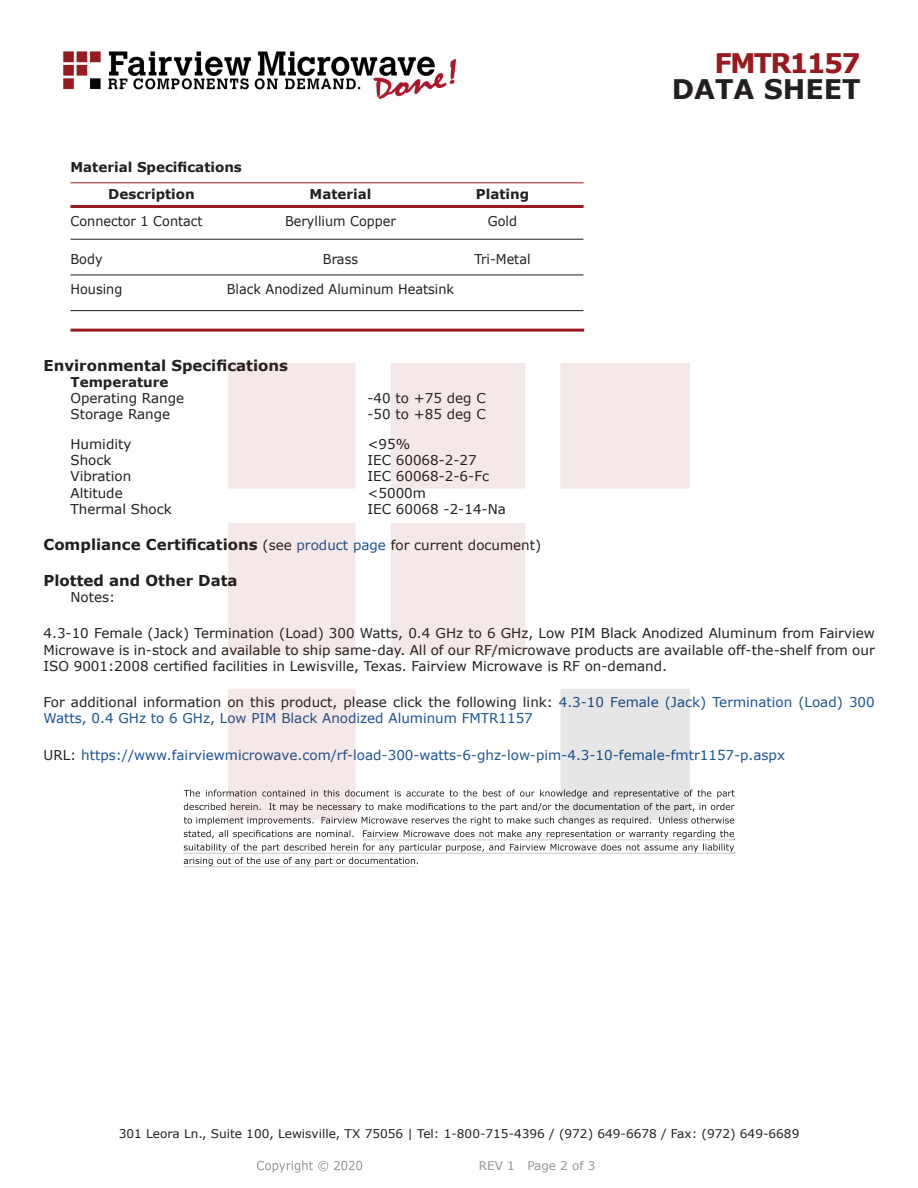
<style>
.page{position:relative;width:918px;height:1188px;background:#fff}
.page>*{position:absolute;margin:0;border:0;box-sizing:border-box;transform-origin:0 0}
.t1{font:700 27px "Verdana";color:#231f20}
.FM{font:700 27px "Verdana";letter-spacing:-.07em;color:#981a1e}
.Head1_for_Compliance{font:700 15px "Verdana";color:#231f20}
.Head1{font:700 15px "Verdana";color:#231f20}
.Web_Description_Para{font:13.5px/16.2px "Verdana";color:#231f20;text-align:justify}
.Web_Description_Para-2{font:13.5px/16.2px "Verdana";color:#1a5392}
.Specs_Para{font:13.5px "Verdana";color:#231f20}
.URL_para{font:13.5px "Verdana";color:#1a5392}
.Table_Body_Connector{font:13.5px "Verdana";color:#231f20;scale:.95 1}
.Table_Header_Connect{font:700 13.5px "Verdana";color:#231f20}
.Head2{font:700 13.5px "Verdana";color:#231f20}
.Head2_after_Head1{font:700 13.5px "Verdana";color:#231f20}
.t2{font:12px "Verdana";color:#231f20}
.REV_Info{font:12px "Verdana";color:#939598}
.s1{font-weight:400;font-size:13.5px}
.s2{font-weight:400;font-size:13.5px;color:#1a5392}
.s3{color:#231f20}
</style>
<div class="page">
<hr style="left:70px;top:182px;width:514px;height:1px;background:#981a1e">
<hr style="left:70px;top:205px;width:514px;height:3px;background:#981a1e">
<hr style="left:70px;top:239px;width:514px;height:1px;background:#231f20">
<hr style="left:70px;top:275px;width:514px;height:1px;background:#231f20">
<hr style="left:70px;top:310px;width:514px;height:1px;background:#231f20">
<hr style="left:70px;top:329px;width:514px;height:3px;background:#981a1e">
<svg style="left:184px;top:790px;width:551px;height:76px"></svg>
<hr style="left:363px;top:839px;width:372px;height:1px;background:#231f20">
<hr style="left:183px;top:853px;width:551px;height:1px;background:#231f20">
<hr style="left:184px;top:866px;width:233px;height:1px;background:#231f20">
<img style="left:257px;top:1160px;width:106px;height:13px">
<img style="left:63px;top:51px;width:393px;height:48px">
<img style="left:228px;top:364px;width:462px;height:456px">
<p class="Head2" style="left:70px;top:158px;width:173px">Material Specifications</p>
<p class="Table_Header_Connect" style="left:108px;top:185px;width:88px">Description</p>
<p class="Table_Header_Connect" style="left:310px;top:185px;width:63px">Material</p>
<p class="Table_Header_Connect" style="left:476px;top:185px;width:55px">Plating</p>
<p class="Table_Body_Connector" style="left:70px;top:212px;width:141px">Connector 1 Contact</p>
<p class="Table_Body_Connector" style="left:285px;top:212px;width:118px">Beryllium Copper</p>
<p class="Table_Body_Connector" style="left:488px;top:212px;width:32px">Gold</p>
<p class="Table_Body_Connector" style="left:70px;top:250px;width:35px">Body</p>
<p class="Table_Body_Connector" style="left:323px;top:250px;width:38px">Brass</p>
<p class="Table_Body_Connector" style="left:474px;top:250px;width:61px">Tri-Metal</p>
<p class="Table_Body_Connector" style="left:70px;top:280px;width:56px">Housing</p>
<p class="Table_Body_Connector" style="left:227px;top:280px;width:241px">Black Anodized Aluminum Heatsink</p>
<p class="FM" style="left:715px;top:44px;width:148px">FMTR1157</p>
<p class="t1" style="left:672px;top:70px;width:191px">DATA SHEET</p>
<p class="Head1" style="left:44px;top:355px;width:246px">Environmental Specifications</p>
<p class="Head2_after_Head1" style="left:70px;top:372px;width:100px">Temperature</p>
<p class="Specs_Para" style="left:70px;top:389px;width:115px">Operating Range</p>
<p class="Specs_Para" style="left:368px;top:389px;width:120px">-40 to +75 deg C</p>
<p class="Specs_Para" style="left:70px;top:405px;width:101px">Storage Range</p>
<p class="Specs_Para" style="left:368px;top:405px;width:120px">-50 to +85 deg C</p>
<p class="Specs_Para" style="left:70px;top:435px;width:62px">Humidity</p>
<p class="Specs_Para" style="left:368px;top:435px;width:44px">&lt;95%</p>
<p class="Specs_Para" style="left:70px;top:451px;width:42px">Shock</p>
<p class="Specs_Para" style="left:368px;top:451px;width:111px">IEC 60068-2-27</p>
<p class="Specs_Para" style="left:70px;top:467px;width:62px">Vibration</p>
<p class="Specs_Para" style="left:368px;top:467px;width:123px">IEC 60068-2-6-Fc</p>
<p class="Specs_Para" style="left:70px;top:483px;width:54px">Altitude</p>
<p class="Specs_Para" style="left:367px;top:483px;width:60px">&lt;5000m</p>
<p class="Specs_Para" style="left:70px;top:500px;width:103px">Thermal Shock</p>
<p class="Specs_Para" style="left:368px;top:500px;width:140px">IEC 60068 -2-14-Na</p>
<p class="Head1_for_Compliance" style="left:44px;top:534px;width:499px">Compliance Certifications <span class="s1">(see</span> <span class="s2">product page</span> <span class="s1">for current document)</span></p>
<p class="Head1_for_Compliance" style="left:44px;top:570px;width:196px">Plotted and Other Data</p>
<p class="Specs_Para" style="left:70px;top:588px;width:46px">Notes:</p>
<p class="Web_Description_Para" style="left:44px;top:625px;width:833px">4.3-10 Female (Jack) Termination (Load) 300 Watts, 0.4 GHz to 6 GHz, Low PIM Black Anodized Aluminum from Fairview Microwave is in-stock and available to ship same-day. All of our RF/microwave products are available off-the-shelf from our ISO 9001:2008 certified facilities in Lewisville, Texas. Fairview Microwave is RF on-demand.</p>
<p class="Web_Description_Para-2" style="left:44px;top:694px;width:833px"><span class="s3">For additional information on this product, please click the following link:</span> 4.3-10 Female (Jack) Termination (Load) 300<br>Watts, 0.4 GHz to 6 GHz, Low PIM Black Anodized Aluminum FMTR1157</p>
<p class="URL_para" style="left:44px;top:746px;width:743px"><span class="s3">URL:</span> https://www.fairviewmicrowave.com/rf-load-300-watts-6-ghz-low-pim-4.3-10-female-fmtr1157-p.aspx</p>
<p class="t2" style="left:119px;top:1125px;width:682px">301 Leora Ln., Suite 100, Lewisville, TX 75056 | Tel: 1-800-715-4396 / (972) 649-6678 / Fax: (972) 649-6689</p>
<p class="REV_Info" style="left:479px;top:1157px;width:118px">REV 1 Page 2 of 3</p>
</div>
